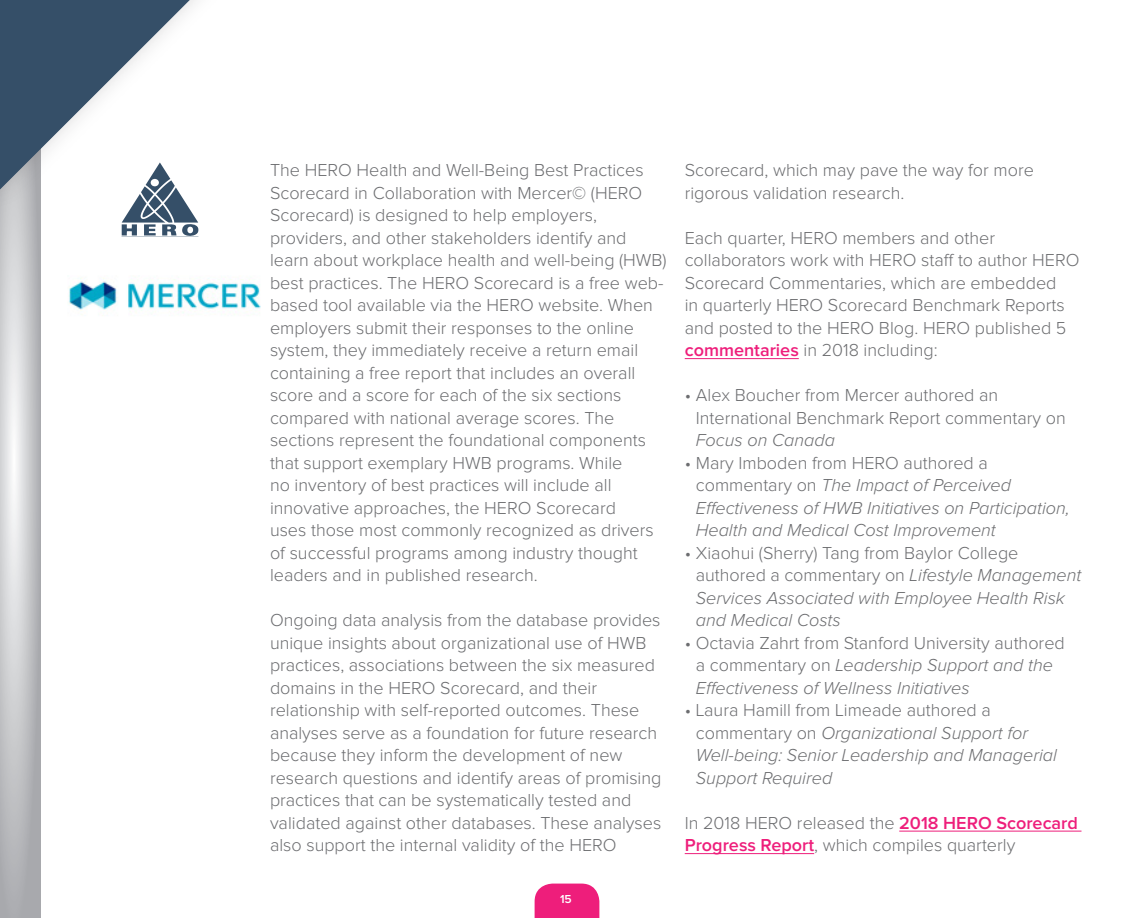
<style>
.page{position:relative;width:1134px;height:918px;background:#fff}
.page>*{position:absolute;margin:0;border:0;box-sizing:border-box;transform-origin:0 0}
.t1{font:300 18px/22.5px "Proxima Nova";color:#6c6d70}
.t2{font:italic 300 18px/22.5px "Proxima Nova";color:#6c6d70}
.t3{font:600 12px "Proxima Nova";color:#fff}
.s1{font-weight:600;color:#ee1e7b}
.s2{font-style:italic}
.s3{font-style:normal}
</style>
<div class="page">
<div style="left:535px;top:884px;width:64px;height:34px;background:#ee1e7b"></div>
<svg style="left:0;top:237px;width:41px;height:681px;background:#c7c8ca"></svg>
<hr style="left:685px;top:358px;width:114px;height:1px;background:#ee1e7b">
<hr style="left:899px;top:831px;width:183px;height:1px;background:#ee1e7b">
<hr style="left:685px;top:853px;width:129px;height:1px;background:#ee1e7b">
<img style="left:69px;top:278px;width:192px;height:35px">
<svg style="left:0;top:0;width:199px;height:237px"></svg>
<p class="t1" style="left:270px;top:160px;width:398px">The HERO Health and Well-Being Best Practices Scorecard in Collaboration with Mercer© (HERO Scorecard) is designed to help employers, providers, and other stakeholders identify and learn about workplace health and well-being (HWB) best practices. The HERO Scorecard is a free web&shy;based tool available via the HERO website. When employers submit their responses to the online system, they immediately receive a return email containing a free report that includes an overall score and a score for each of the six sections compared with national average scores. The sections represent the foundational components that support exemplary HWB programs. While<br>no inventory of best practices will include all innovative approaches, the HERO Scorecard<br>uses those most commonly recognized as drivers of successful programs among industry thought leaders and in published research.</p>
<p class="t1" style="left:270px;top:610px;width:393px">Ongoing data analysis from the database provides unique insights about organizational use of HWB practices, associations between the six measured domains in the HERO Scorecard, and their relationship with self-reported outcomes. These analyses serve as a foundation for future research because they inform the development of new research questions and identify areas of promising practices that can be systematically tested and validated against other databases. These analyses also support the internal validity of the HERO</p>
<p class="t3" style="left:560px;top:893px;width:13px">15</p>
<p class="t1" style="left:685px;top:160px;width:351px">Scorecard, which may pave the way for more rigorous validation research.</p>
<p class="t1" style="left:685px;top:227px;width:396px">Each quarter, HERO members and other collaborators work with HERO staff to author HERO Scorecard Commentaries, which are embedded<br>in quarterly HERO Scorecard Benchmark Reports and posted to the HERO Blog. HERO published 5 <span class="s1">commentaries</span> in 2018 including:</p>
<p class="t1" style="left:696px;top:385px;width:372px;text-indent:-11px">• Alex Boucher from Mercer authored an<br>International Benchmark Report commentary on<br><span class="s2">Focus on Canada</span></p>
<p class="t2" style="left:696px;top:452px;width:375px;text-indent:-11px"><span class="s3">• Mary Imboden from HERO authored a commentary on</span> The Impact of Perceived Effectiveness of HWB Initiatives on Participation, Health and Medical Cost Improvement</p>
<p class="t2" style="left:696px;top:542px;width:387px;text-indent:-11px"><span class="s3">• Xiaohui (Sherry) Tang from Baylor College authored a commentary on</span> Lifestyle Management Services Associated with Employee Health Risk and Medical Costs</p>
<p class="t2" style="left:696px;top:632px;width:370px;text-indent:-11px"><span class="s3">• Octavia Zahrt from Stanford University authored a commentary on</span> Leadership Support and the<br>Effectiveness of Wellness Initiatives</p>
<p class="t2" style="left:696px;top:700px;width:363px;text-indent:-11px"><span class="s3">• Laura Hamill from Limeade authored a commentary on</span> Organizational Support for Well-being: Senior Leadership and Managerial Support Required</p>
<p class="t1" style="left:685px;top:812px;width:395px">In 2018 HERO released the <span class="s1">2018 HERO Scorecard<br>Progress Report</span>, which compiles quarterly</p>
</div>
